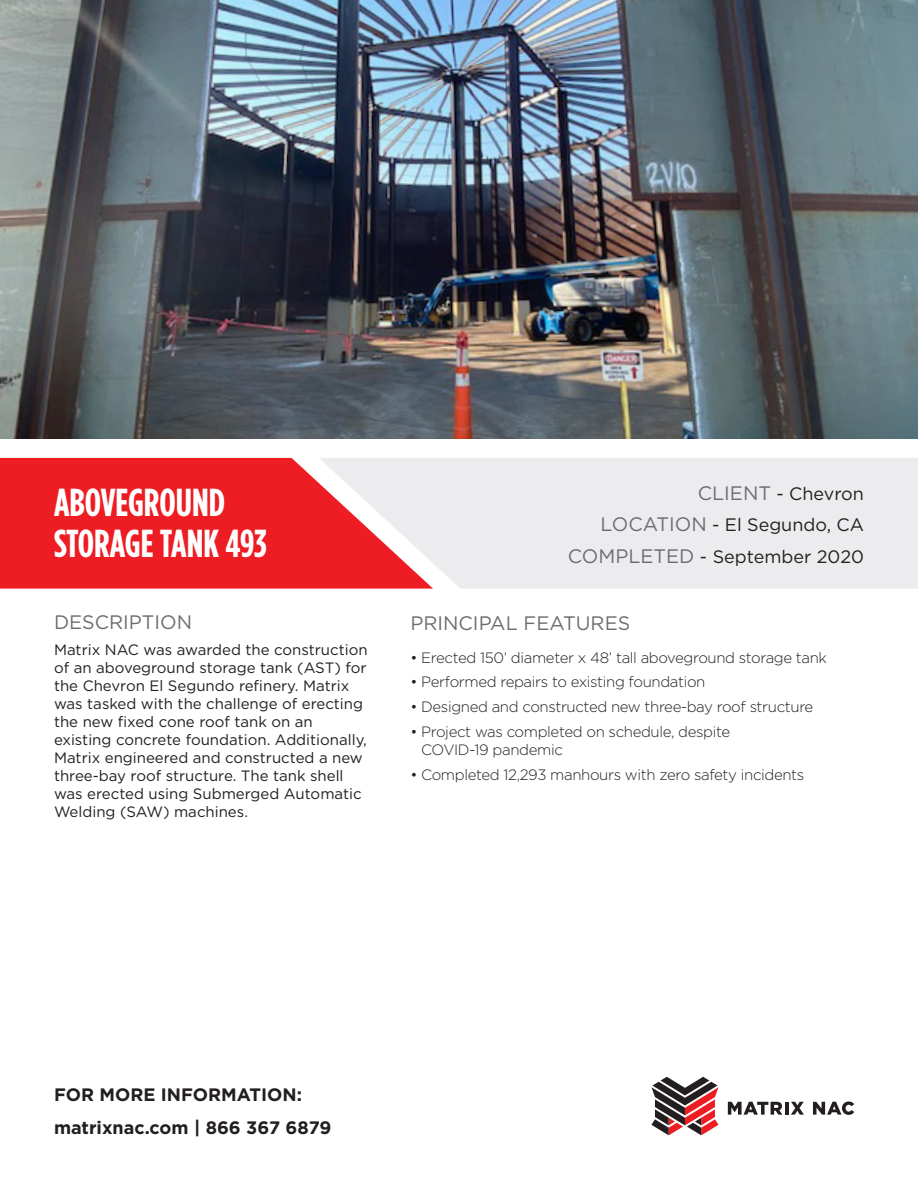
<style>
.page{position:relative;width:918px;height:1188px;background:#fff}
.page>*{position:absolute;margin:0;border:0;box-sizing:border-box;transform-origin:0 0}
.Project_Summary_Titl{font:700 39px "Gotham Condensed";color:#fff}
.Project_Summary_Para{font:19.5px "Gotham";color:#6c6d70}
.Project_Summary_Head{font:19.5px "Gotham";color:#6c6d70}
.Project_Summary_Acce{font:18px "Gotham";color:#231f20}
.Project_Summary_Acce-2{font:700 18px "Gotham";color:#231f20}
.Project_Summary_Para-2{font:15px/18px "Gotham";color:#231f20}
.t1{font:300 15px/18px "Gotham";letter-spacing:-.025em;color:#231f20}
.s1{font-size:19.5px;color:#6c6d70}
</style>
<div class="page">
<img style="left:0;top:0;width:918px;height:438px">
<div style="left:0;top:458px;width:319px;height:131px;background:#ee1d23"></div>
<svg style="left:319px;top:458px;width:599px;height:131px;background:#ecdcdf"></svg>
<svg style="left:651px;top:1077px;width:67px;height:58px"></svg>
<svg style="left:728px;top:1102px;width:54px;height:13px"></svg>
<hr style="left:785px;top:1102px;width:4px;height:13px;background:#231f20">
<svg style="left:791px;top:1102px;width:13px;height:13px"></svg>
<svg style="left:813px;top:1102px;width:41px;height:13px"></svg>
<p class="Project_Summary_Titl" style="left:54px;top:481px;width:173px">ABOVEGROUND</p>
<p class="Project_Summary_Titl" style="left:54px;top:521px;width:215px">STORAGE TANK 493</p>
<p class="Project_Summary_Head" style="left:54px;top:610px;width:140px">DESCRIPTION</p>
<p class="Project_Summary_Para-2" style="left:54px;top:640px;width:315px">Matrix NAC was awarded the construction of an aboveground storage tank (AST) for the Chevron El Segundo refinery. Matrix was tasked with the challenge of erecting the new fixed cone roof tank on an existing concrete foundation. Additionally, Matrix engineered and constructed a new three-bay roof structure. The tank shell was erected using Submerged Automatic Welding (SAW) machines.</p>
<p class="Project_Summary_Acce" style="left:698px;top:482px;width:168px"><span class="s1">CLIENT</span> - Chevron</p>
<p class="Project_Summary_Acce" style="left:601px;top:513px;width:265px"><span class="s1">LOCATION</span> - El Segundo, CA</p>
<p class="Project_Summary_Acce" style="left:568px;top:545px;width:298px"><span class="s1">COMPLETED</span> - September 2020</p>
<p class="Project_Summary_Para" style="left:410px;top:611px;width:221px">PRINCIPAL FEATURES</p>
<p class="t1" style="left:410px;top:648px;width:418px">• Erected 150’ diameter x 48’ tall aboveground storage tank</p>
<p class="t1" style="left:410px;top:673px;width:297px">• Performed repairs to existing foundation</p>
<p class="t1" style="left:410px;top:697px;width:404px">• Designed and constructed new three-bay roof structure</p>
<p class="t1" style="left:421px;top:722px;width:311px;text-indent:-11px">• Project was completed on schedule, despite<br>COVID-19 pandemic</p>
<p class="t1" style="left:410px;top:765px;width:395px">• Completed 12,293 manhours with zero safety incidents</p>
<p class="Project_Summary_Acce-2" style="left:54px;top:1083px;width:250px">FOR MORE INFORMATION:</p>
<p class="Project_Summary_Acce-2" style="left:54px;top:1116px;width:279px">matrixnac.com | 866 367 6879</p>
</div>
